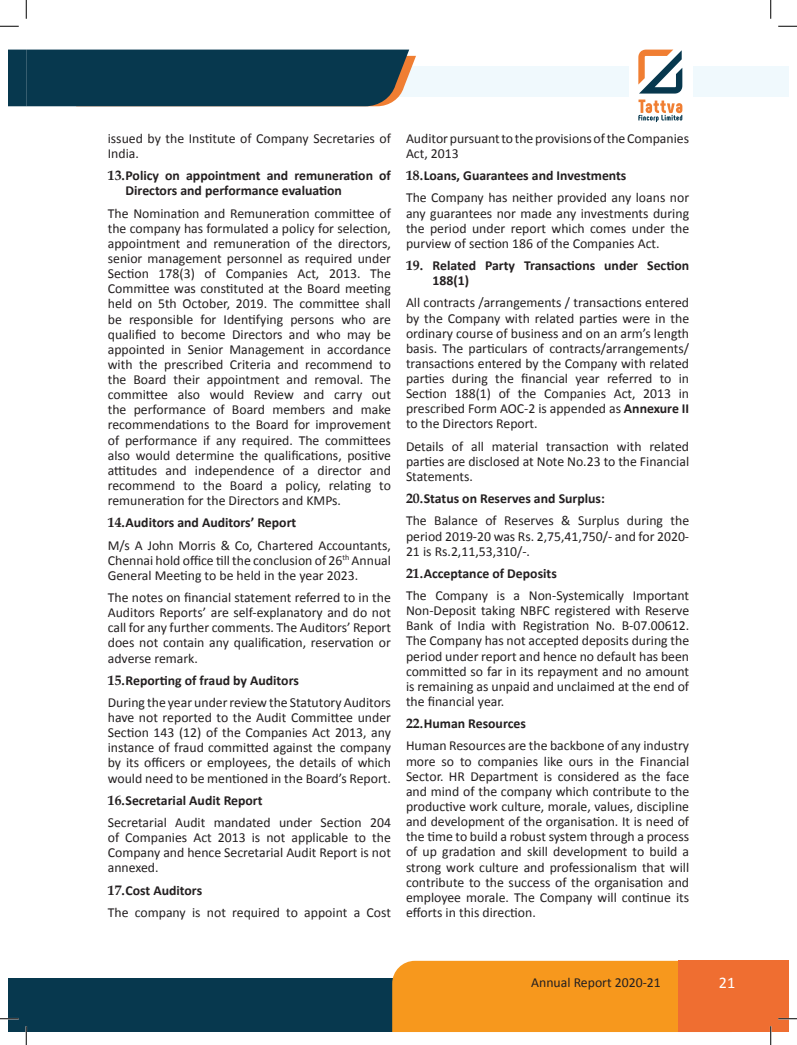
<style>
.page{position:relative;width:797px;height:1045px;background:#fff}
.page>*{position:absolute;margin:0;border:0;box-sizing:border-box;transform-origin:0 0}
.t1{font:16.25px "Calibri";color:#fff}
.t2{font:13.75px/15.1px "Calibri";color:#231f20;text-align:justify}
.t3{font:700 13.75px/15.1px "Calibri";color:#231f20}
.s1{font-family:"Book Antiqua"}
.s2{font-weight:700}
</style>
<div class="page">
<div style="left:26px;top:978px;width:705px;height:54px;background:#07384e"></div>
<div style="left:392px;top:960px;width:286px;height:72px;background:#f7981d"></div>
<div style="left:678px;top:960px;width:110px;height:72px;background:#ef6e31"></div>
<div style="left:9px;top:978px;width:17px;height:54px;background:#07384e"></div>
<div style="left:379px;top:66px;width:250px;height:30px;background:#f0f9fd"></div>
<div style="left:692px;top:66px;width:96px;height:30px;background:#f0f9fd"></div>
<div style="left:9px;top:50px;width:407px;height:56px;background:#07384e"></div>
<svg style="left:638px;top:50px;width:44px;height:44px"></svg>
<svg style="left:638px;top:100px;width:44px;height:22px"></svg>
<svg style="left:0;top:25px;width:19px;height:2px"></svg>
<svg style="left:778px;top:25px;width:19px;height:2px"></svg>
<svg style="left:0;top:1018px;width:19px;height:1px"></svg>
<svg style="left:778px;top:1018px;width:19px;height:1px"></svg>
<svg style="left:25px;top:0;width:2px;height:19px"></svg>
<svg style="left:25px;top:1026px;width:2px;height:19px"></svg>
<svg style="left:770px;top:0;width:1px;height:19px"></svg>
<svg style="left:770px;top:1026px;width:1px;height:19px"></svg>
<p class="t2" style="left:108px;top:131px;width:285px">issued by the Institute of Company Secretaries of<br>India.</p>
<p class="t3" style="left:125px;top:168px;width:267px;text-indent:-18px"><span class="s1">13.</span>Policy on appointment and remuneration of<br>Directors and performance evaluation</p>
<p class="t2" style="left:108px;top:205px;width:285px">The Nomination and Remuneration committee of the company has formulated a policy for selection, appointment and remuneration of the directors, senior management personnel as required under Section 178(3) of Companies Act, 2013. The Committee was constituted at the Board meeting held on 5th October, 2019. The committee shall be responsible for Identifying persons who are qualified to become Directors and who may be appointed in Senior Management in accordance with the prescribed Criteria and recommend to the Board their appointment and removal. The committee also would Review and carry out the performance of Board members and make recommendations to the Board for improvement of performance if any required. The committees also would determine the qualifications, positive attitudes and independence of a director and recommend to the Board a policy, relating to remuneration for the Directors and KMPs.</p>
<p class="t3" style="left:108px;top:515px;width:190px"><span class="s1">14.</span>Auditors and Auditors’ Report</p>
<p class="t2" style="left:108px;top:537px;width:285px">M/s A John Morris &amp; Co, Chartered Accountants, Chennai hold office till the conclusion of 26<sup>th</sup> Annual General Meeting to be held in the year 2023.</p>
<p class="t2" style="left:108px;top:590px;width:285px">The notes on financial statement referred to in the Auditors Reports’ are self-explanatory and do not call for any further comments. The Auditors’ Report does not contain any qualification, reservation or adverse remark.</p>
<p class="t3" style="left:108px;top:672px;width:192px"><span class="s1">15.</span>Reporting of fraud by Auditors</p>
<p class="t2" style="left:108px;top:695px;width:285px">During the year under review the Statutory Auditors have not reported to the Audit Committee under Section 143 (12) of the Companies Act 2013, any instance of fraud committed against the company by its officers or employees, the details of which would need to be mentioned in the Board’s Report.</p>
<p class="t3" style="left:108px;top:792px;width:156px"><span class="s1">16.</span>Secretarial Audit Report</p>
<p class="t2" style="left:108px;top:815px;width:285px">Secretarial Audit mandated under Section 204 of Companies Act 2013 is not applicable to the Company and hence Secretarial Audit Report is not annexed.</p>
<p class="t3" style="left:108px;top:882px;width:96px"><span class="s1">17.</span>Cost Auditors</p>
<p class="t2" style="left:108px;top:904px;width:285px">The company is not required to appoint a Cost</p>
<p class="t2" style="left:406px;top:131px;width:285px">Auditor pursuant to the provisions of the Companies<br>Act, 2013</p>
<p class="t3" style="left:406px;top:168px;width:222px"><span class="s1">18.</span>Loans, Guarantees and Investments</p>
<p class="t2" style="left:406px;top:190px;width:285px">The Company has neither provided any loans nor any guarantees nor made any investments during the period under report which comes under the purview of section 186 of the Companies Act.</p>
<p class="t3" style="left:432px;top:258px;width:258px;text-indent:-27px"><span class="s1">19.</span> Related Party Transactions under Section<br>188(1)</p>
<p class="t2" style="left:406px;top:295px;width:285px">All contracts /arrangements / transactions entered by the Company with related parties were in the ordinary course of business and on an arm’s length basis. The particulars of contracts/arrangements/ transactions entered by the Company with related parties during the financial year referred to in Section 188(1) of the Companies Act, 2013 in prescribed Form AOC-2 is appended as <span class="s2">Annexure II </span>to the Directors Report.</p>
<p class="t2" style="left:406px;top:438px;width:285px">Details of all material transaction with related parties are disclosed at Note No.23 to the Financial Statements.</p>
<p class="t3" style="left:406px;top:491px;width:200px"><span class="s1">20.</span>Status on Reserves and Surplus:</p>
<p class="t2" style="left:406px;top:513px;width:285px">The Balance of Reserves &amp; Surplus during the period 2019-20 was Rs. 2,75,41,750/- and for 2020- 21 is Rs.2,11,53,310/-.</p>
<p class="t3" style="left:406px;top:566px;width:152px"><span class="s1">21.</span>Acceptance of Deposits</p>
<p class="t2" style="left:406px;top:588px;width:285px">The Company is a Non-Systemically Important Non-Deposit taking NBFC registered with Reserve Bank of India with Registration No. B-07.00612.<br>The Company has not accepted deposits during the period under report and hence no default has been committed so far in its repayment and no amount is remaining as unpaid and unclaimed at the end of the financial year.</p>
<p class="t3" style="left:406px;top:716px;width:121px"><span class="s1">22.</span>Human Resources</p>
<p class="t2" style="left:406px;top:738px;width:285px">Human Resources are the backbone of any industry more so to companies like ours in the Financial Sector. HR Department is considered as the face and mind of the company which contribute to the productive work culture, morale, values, discipline and development of the organisation. It is need of the time to build a robust system through a process of up gradation and skill development to build a strong work culture and professionalism that will contribute to the success of the organisation and employee morale. The Company will continue its efforts in this direction.</p>
<p class="t2" style="left:531px;top:975px;width:131px">Annual Report 2020-21</p>
<p class="t1" style="left:718px;top:972px;width:18px">21</p>
</div>
